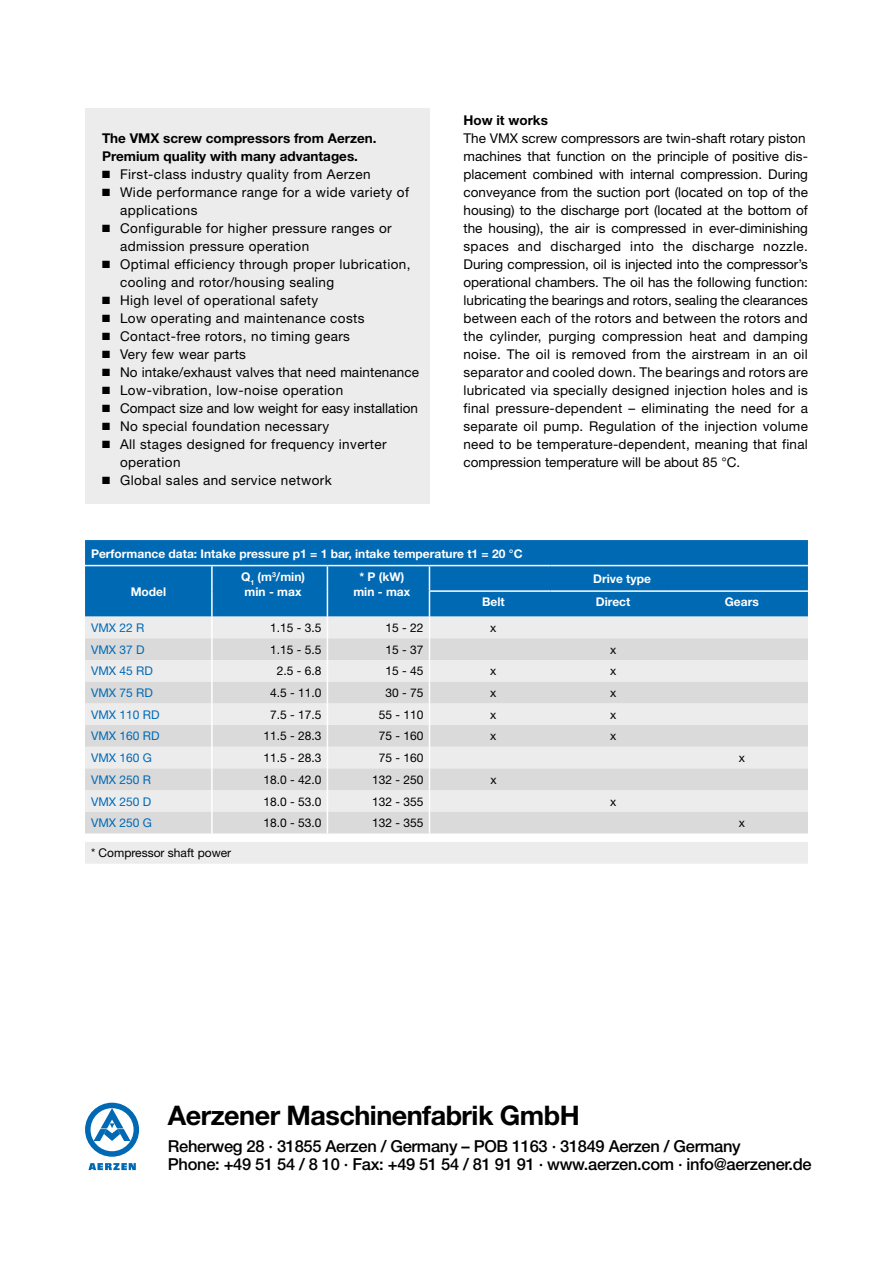
<style>
.page{position:relative;width:893px;height:1263px;background:#fff}
.page>*{position:absolute;margin:0;border:0;box-sizing:border-box;transform-origin:0 0}
.t1{font:700 27px "Helvetica Neue";letter-spacing:-.02em;color:#000}
.t2{font:500 16.5px/18px "Helvetica Neue";letter-spacing:-.02em;color:#000}
.t3{font:13.5px/18px "Helvetica Neue";color:#000}
.t4{font:13.5px/18px "Helvetica Neue";letter-spacing:.02em;color:#000}
.t5{font:700 13.5px/18px "Helvetica Neue";color:#000}
.t6{font:12px "Helvetica Neue";color:#000}
.t7{font:700 12px/15px "Helvetica Neue";color:#fff}
.t8{font:12px "Helvetica Neue";color:#0069b4}
</style>
<div class="page">
<div style="left:85px;top:108px;width:344px;height:396px;background:#ececed"></div>
<div style="left:85px;top:540px;width:723px;height:77px;background:#0069b4"></div>
<svg style="left:85px;top:617px;width:723px;height:247px;fill:#ececed"></svg>
<svg style="left:85px;top:638px;width:723px;height:195px;background:#e2e2e2"></svg>
<hr style="left:85px;top:565px;width:127px;height:1px;background:#fff">
<hr style="left:212px;top:565px;width:115px;height:1px;background:#fff">
<hr style="left:327px;top:565px;width:102px;height:1px;background:#fff">
<hr style="left:429px;top:565px;width:122px;height:1px;background:#fff">
<hr style="left:551px;top:565px;width:118px;height:1px;background:#fff">
<hr style="left:669px;top:565px;width:139px;height:1px;background:#fff">
<hr style="left:211px;top:566px;width:2px;height:25px;background:#fff">
<hr style="left:211px;top:591px;width:2px;height:26px;background:#fff">
<hr style="left:211px;top:617px;width:2px;height:21px;background:#fff">
<hr style="left:211px;top:638px;width:2px;height:22px;background:#fff">
<hr style="left:211px;top:660px;width:2px;height:22px;background:#fff">
<hr style="left:211px;top:682px;width:2px;height:21px;background:#fff">
<hr style="left:211px;top:703px;width:2px;height:22px;background:#fff">
<hr style="left:211px;top:725px;width:2px;height:22px;background:#fff">
<hr style="left:211px;top:747px;width:2px;height:21px;background:#fff">
<hr style="left:211px;top:768px;width:2px;height:22px;background:#fff">
<hr style="left:211px;top:790px;width:2px;height:22px;background:#fff">
<hr style="left:211px;top:812px;width:2px;height:21px;background:#fff">
<hr style="left:429px;top:590px;width:122px;height:2px;background:#fff">
<hr style="left:551px;top:590px;width:118px;height:2px;background:#fff">
<hr style="left:669px;top:590px;width:139px;height:2px;background:#fff">
<svg style="left:327px;top:566px;width:1px;height:267px"></svg>
<svg style="left:429px;top:566px;width:1px;height:267px"></svg>
<svg style="left:85px;top:1103px;width:54px;height:54px"></svg>
<svg style="left:88px;top:1163px;width:48px;height:7px"></svg>
<p class="t5" style="left:102px;top:129px;width:276px">The VMX screw compressors from Aerzen.<br>Premium quality with many advantages.</p>
<p class="t4" style="left:102px;top:165px;width:270px">■ First-class industry quality from Aerzen</p>
<p class="t4" style="left:120px;top:183px;width:290px;text-indent:-18px">■ Wide performance range for a wide variety of applications</p>
<p class="t4" style="left:120px;top:219px;width:273px;text-indent:-18px">■ Configurable for higher pressure ranges or admission pressure operation</p>
<p class="t4" style="left:120px;top:255px;width:292px;text-indent:-18px">■ Optimal efficiency through proper lubrication, cooling and rotor/housing sealing</p>
<p class="t4" style="left:102px;top:291px;width:218px">■ High level of operational safety</p>
<p class="t4" style="left:102px;top:309px;width:264px">■ Low operating and maintenance costs</p>
<p class="t4" style="left:102px;top:327px;width:249px">■ Contact-free rotors, no timing gears</p>
<p class="t4" style="left:102px;top:345px;width:146px">■ Very few wear parts</p>
<p class="t4" style="left:102px;top:363px;width:319px">■ No intake/exhaust valves that need maintenance</p>
<p class="t4" style="left:102px;top:381px;width:243px">■ Low-vibration, low-noise operation</p>
<p class="t3" style="left:102px;top:399px;width:317px">■ Compact size and low weight for easy installation</p>
<p class="t4" style="left:102px;top:417px;width:229px">■ No special foundation necessary</p>
<p class="t4" style="left:120px;top:435px;width:268px;text-indent:-18px">■ All stages designed for frequency inverter operation</p>
<p class="t4" style="left:102px;top:471px;width:231px">■ Global sales and service network</p>
<p class="t5" style="left:463px;top:111px;width:86px">How it works</p>
<p class="t3" style="left:463px;top:129px;width:346px">The VMX screw compressors are twin-shaft rotary piston machines that function on the principle of positive dis&shy;placement combined with internal compression. During conveyance from the suction port (located on top of the housing) to the discharge port (located at the bottom of the housing), the air is compressed in ever-diminishing spaces and discharged into the discharge nozzle.<br>During compression, oil is injected into the compressor’s operational chambers. The oil has the following function: lubricating the bearings and rotors, sealing the clearances between each of the rotors and between the rotors and the cylinder, purging compression heat and damping noise. The oil is removed from the airstream in an oil separator and cooled down. The bearings and rotors are lubricated via specially designed injection holes and is final pressure-dependent – eliminating the need for a separate oil pump. Regulation of the injection volume need to be temperature-dependent, meaning that final compression temperature will be about 85 °C.</p>
<p class="t7" style="left:91px;top:545px;width:433px">Performance data: Intake pressure p1 = 1 bar, intake temperature t1 = 20 °C</p>
<p class="t7" style="left:131px;top:584px;width:37px">Model</p>
<p class="t7" style="left:241px;top:569px;width:65px">Q<sub>1</sub> (m<sup>3</sup>/min) min - max</p>
<p class="t7" style="left:353px;top:569px;width:58px;text-align:center">* P (kW) min - max</p>
<p class="t7" style="left:593px;top:571px;width:59px">Drive type</p>
<p class="t7" style="left:482px;top:594px;width:24px">Belt</p>
<p class="t7" style="left:596px;top:594px;width:36px">Direct</p>
<p class="t7" style="left:725px;top:594px;width:35px">Gears</p>
<p class="t8" style="left:91px;top:621px;width:55px">VMX 22 R</p>
<p class="t6" style="left:270px;top:621px;width:53px">1.15 - 3.5</p>
<p class="t6" style="left:385px;top:621px;width:40px">15 - 22</p>
<p class="t6" style="left:490px;top:621px;width:8px">x</p>
<p class="t8" style="left:91px;top:642px;width:55px">VMX 37 D</p>
<p class="t6" style="left:270px;top:642px;width:53px">1.15 - 5.5</p>
<p class="t6" style="left:385px;top:642px;width:40px">15 - 37</p>
<p class="t6" style="left:610px;top:642px;width:8px">x</p>
<p class="t8" style="left:91px;top:664px;width:63px">VMX 45 RD</p>
<p class="t6" style="left:277px;top:664px;width:46px">2.5 - 6.8</p>
<p class="t6" style="left:385px;top:664px;width:40px">15 - 45</p>
<p class="t6" style="left:490px;top:664px;width:8px">x</p>
<p class="t6" style="left:610px;top:664px;width:8px">x</p>
<p class="t8" style="left:91px;top:686px;width:63px">VMX 75 RD</p>
<p class="t6" style="left:270px;top:686px;width:53px">4.5 - 11.0</p>
<p class="t6" style="left:385px;top:686px;width:40px">30 - 75</p>
<p class="t6" style="left:490px;top:686px;width:8px">x</p>
<p class="t6" style="left:610px;top:686px;width:8px">x</p>
<p class="t8" style="left:91px;top:707px;width:70px">VMX 110 RD</p>
<p class="t6" style="left:270px;top:707px;width:53px">7.5 - 17.5</p>
<p class="t6" style="left:379px;top:707px;width:46px">55 - 110</p>
<p class="t6" style="left:490px;top:707px;width:8px">x</p>
<p class="t6" style="left:610px;top:707px;width:8px">x</p>
<p class="t8" style="left:91px;top:729px;width:70px">VMX 160 RD</p>
<p class="t6" style="left:263px;top:729px;width:60px">11.5 - 28.3</p>
<p class="t6" style="left:379px;top:729px;width:46px">75 - 160</p>
<p class="t6" style="left:490px;top:729px;width:8px">x</p>
<p class="t6" style="left:610px;top:729px;width:8px">x</p>
<p class="t8" style="left:91px;top:751px;width:62px">VMX 160 G</p>
<p class="t6" style="left:263px;top:751px;width:60px">11.5 - 28.3</p>
<p class="t6" style="left:379px;top:751px;width:46px">75 - 160</p>
<p class="t6" style="left:739px;top:751px;width:8px">x</p>
<p class="t8" style="left:91px;top:772px;width:62px">VMX 250 R</p>
<p class="t6" style="left:263px;top:772px;width:60px">18.0 - 42.0</p>
<p class="t6" style="left:372px;top:772px;width:53px">132 - 250</p>
<p class="t6" style="left:490px;top:772px;width:8px">x</p>
<p class="t8" style="left:91px;top:794px;width:62px">VMX 250 D</p>
<p class="t6" style="left:263px;top:794px;width:60px">18.0 - 53.0</p>
<p class="t6" style="left:372px;top:794px;width:53px">132 - 355</p>
<p class="t6" style="left:610px;top:794px;width:8px">x</p>
<p class="t8" style="left:91px;top:816px;width:62px">VMX 250 G</p>
<p class="t6" style="left:263px;top:816px;width:60px">18.0 - 53.0</p>
<p class="t6" style="left:372px;top:816px;width:53px">132 - 355</p>
<p class="t6" style="left:739px;top:816px;width:8px">x</p>
<p class="t6" style="left:91px;top:846px;width:142px">* Compressor shaft power</p>
<h1 class="t1" style="left:168px;top:1099px;width:413px">Aerzener Maschinenfabrik GmbH</h1>
<p class="t2" style="left:168px;top:1137px;width:645px">Reherweg 28 ∙ 31855 Aerzen / Germany – POB 1163 ∙ 31849 Aerzen / Germany<br>Phone: +49 51 54 / 8 10 ∙ Fax: +49 51 54 / 81 91 91 ∙ www.aerzen.com ∙ info@aerzener.de</p>
</div>
